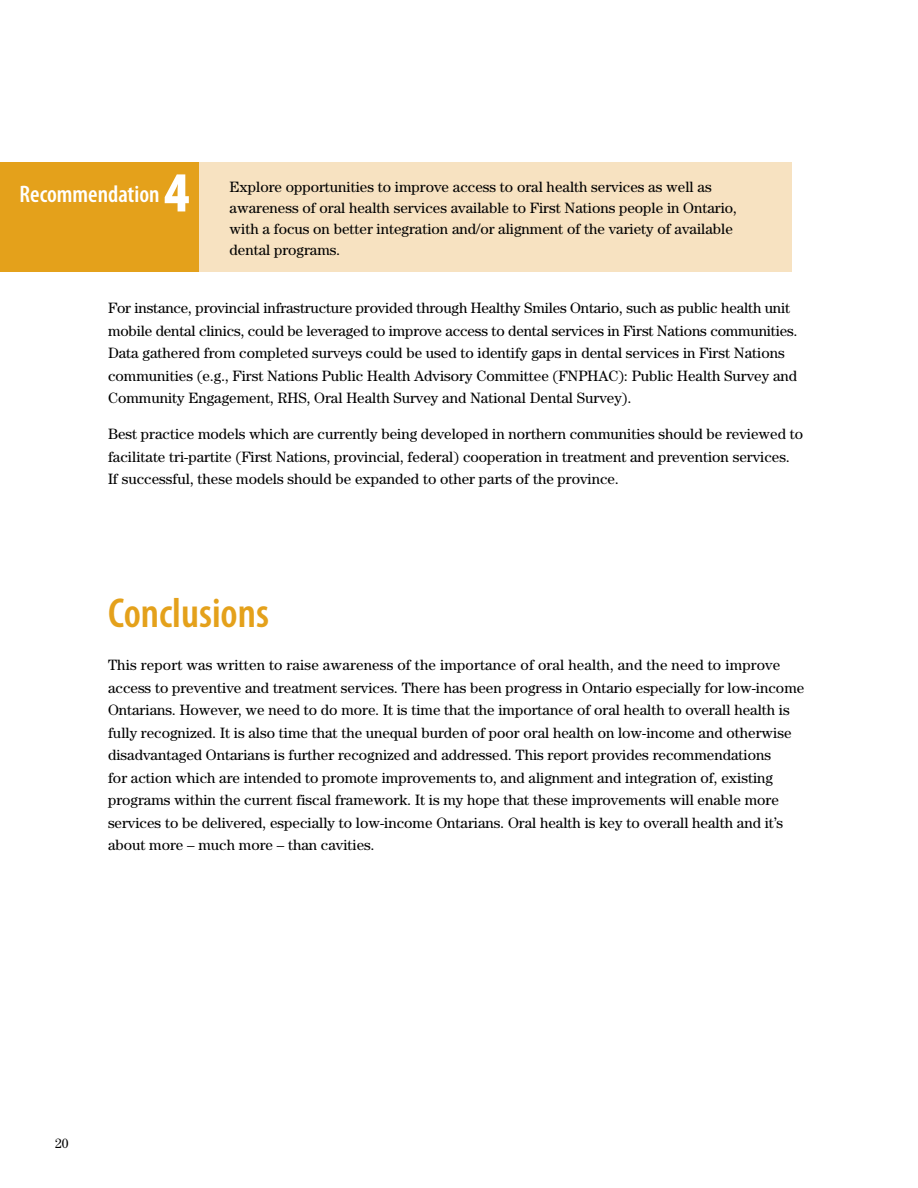
<style>
.page{position:relative;width:918px;height:1188px;background:#fff}
.page>*{position:absolute;margin:0;border:0;box-sizing:border-box;transform-origin:0 0}
.t1{font:900 condensed 57px "Myriad Pro";color:#fff}
.t2{font:600 condensed 42px "Myriad Pro";color:#e4a11b}
.t3{font:600 condensed 24px "Myriad Pro";color:#fff}
.t4{font:15px/22.5px "Century";color:#000}
.t5{font:13.5px "Century";color:#000}
</style>
<div class="page">
<div style="left:0;top:162px;width:792px;height:109px;background:#f7e2c1"></div>
<div style="left:0;top:162px;width:199px;height:109px;background:#e4a11b"></div>
<h3 class="t3" style="left:20px;top:180px;width:142px">Recommendation</h3>
<h1 class="t1" style="left:164px;top:156px;width:27px">4</h1>
<p class="t4" style="left:230px;top:176px;width:509px;line-height:21px">Explore opportunities to improve access to oral health services as well as awareness of oral health services available to First Nations people in Ontario, with a focus on better integration and/or alignment of the variety of available dental programs.</p>
<p class="t4" style="left:108px;top:297px;width:691px">For instance, provincial infrastructure provided through Healthy Smiles Ontario, such as public health unit mobile dental clinics, could be leveraged to improve access to dental services in First Nations communities.<br>Data gathered from completed surveys could be used to identify gaps in dental services in First Nations communities (e.g., First Nations Public Health Advisory Committee (FNPHAC): Public Health Survey and Community Engagement, RHS, Oral Health Survey and National Dental Survey).</p>
<p class="t4" style="left:108px;top:423px;width:697px">Best practice models which are currently being developed in northern communities should be reviewed to facilitate tri-partite (First Nations, provincial, federal) cooperation in treatment and prevention services.<br>If successful, these models should be expanded to other parts of the province.</p>
<h2 class="t2" style="left:108px;top:588px;width:163px">Conclusions</h2>
<p class="t4" style="left:108px;top:654px;width:698px">This report was written to raise awareness of the importance of oral health, and the need to improve access to preventive and treatment services. There has been progress in Ontario especially for low-income Ontarians. However, we need to do more. It is time that the importance of oral health to overall health is fully recognized. It is also time that the unequal burden of poor oral health on low-income and otherwise disadvantaged Ontarians is further recognized and addressed. This report provides recommendations<br>for action which are intended to promote improvements to, and alignment and integration of, existing programs within the current fiscal framework. It is my hope that these improvements will enable more services to be delivered, especially to low-income Ontarians. Oral health is key to overall health and it’s about more – much more – than cavities.</p>
<p class="t5" style="left:55px;top:1135px;width:15px">20</p>
</div>
